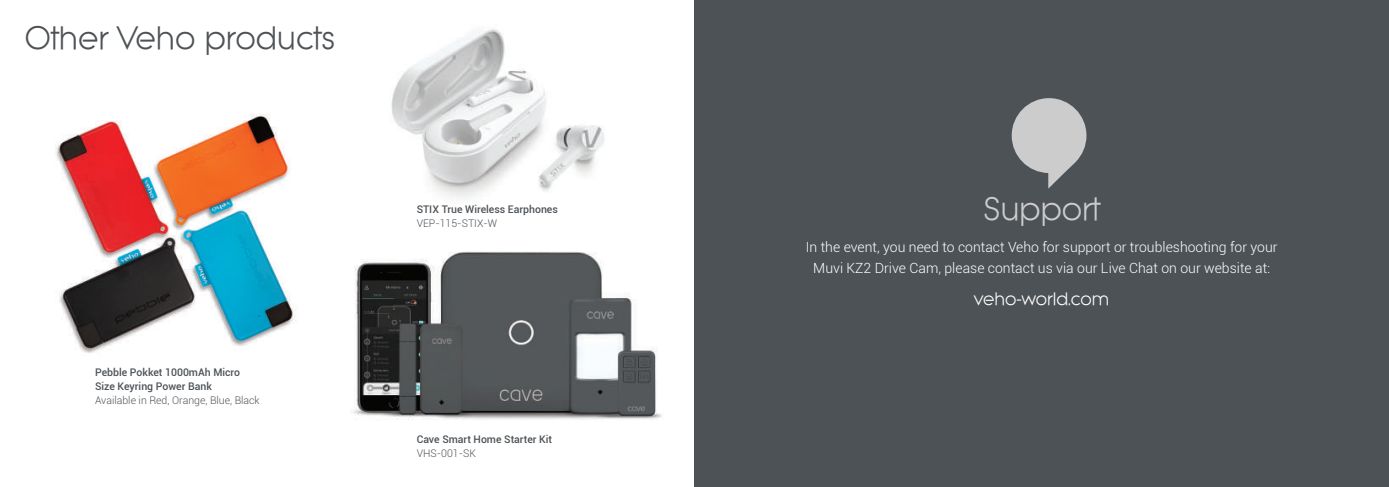
<style>
.page{position:relative;width:1389px;height:487px;background:#fff}
.page>*{position:absolute;margin:0;border:0;box-sizing:border-box;transform-origin:0 0}
.t1{font:31.5px "Beatnik SF";color:#4d5256}
.t2{font:31.5px "Beatnik SF";color:#cccccd}
.t3{font:17.5px "Beatnik SF";color:#fff}
.t4{font:300 14px/21px "Roboto";color:#fff;text-align:center}
.t5{font:500 10.5px/14px "Roboto";color:#4d5256}
.t6{font:300 10.5px "Roboto";color:#4d5256}
</style>
<div class="page">
<img style="left:391px;top:29px;width:214px;height:170px">
<img style="left:353px;top:251px;width:309px;height:169px">
<img style="left:55px;top:113px;width:241px;height:240px">
<div style="left:694px;top:0;width:695px;height:486px;background:#4d5256"></div>
<svg style="left:1012px;top:98px;width:74px;height:90px"></svg>
<h1 class="t1" style="left:25px;top:20px;width:312px">Other Veho products</h1>
<p class="t5" style="left:95px;top:365px;width:147px">Pebble Pokket 1000mAh Micro<br>Size Keyring Power Bank</p>
<p class="t6" style="left:95px;top:393px;width:166px">Available in Red, Orange, Blue, Black</p>
<p class="t5" style="left:417px;top:201px;width:143px">STIX True Wireless Earphones</p>
<p class="t6" style="left:417px;top:215px;width:82px">VEP-115-STIX-W</p>
<p class="t5" style="left:417px;top:431px;width:137px">Cave Smart Home Starter Kit</p>
<p class="t6" style="left:417px;top:445px;width:61px">VHS-001-SK</p>
<h1 class="t2" style="left:983px;top:191px;width:118px">Support</h1>
<p class="t4" style="left:806px;top:236px;width:473px">In the event, you need to contact Veho for support or troubleshooting for your<br>Muvi KZ2 Drive Cam, please contact us via our Live Chat on our website at:</p>
<p class="t3" style="left:974px;top:288px;width:137px">veho-world.com</p>
</div>
